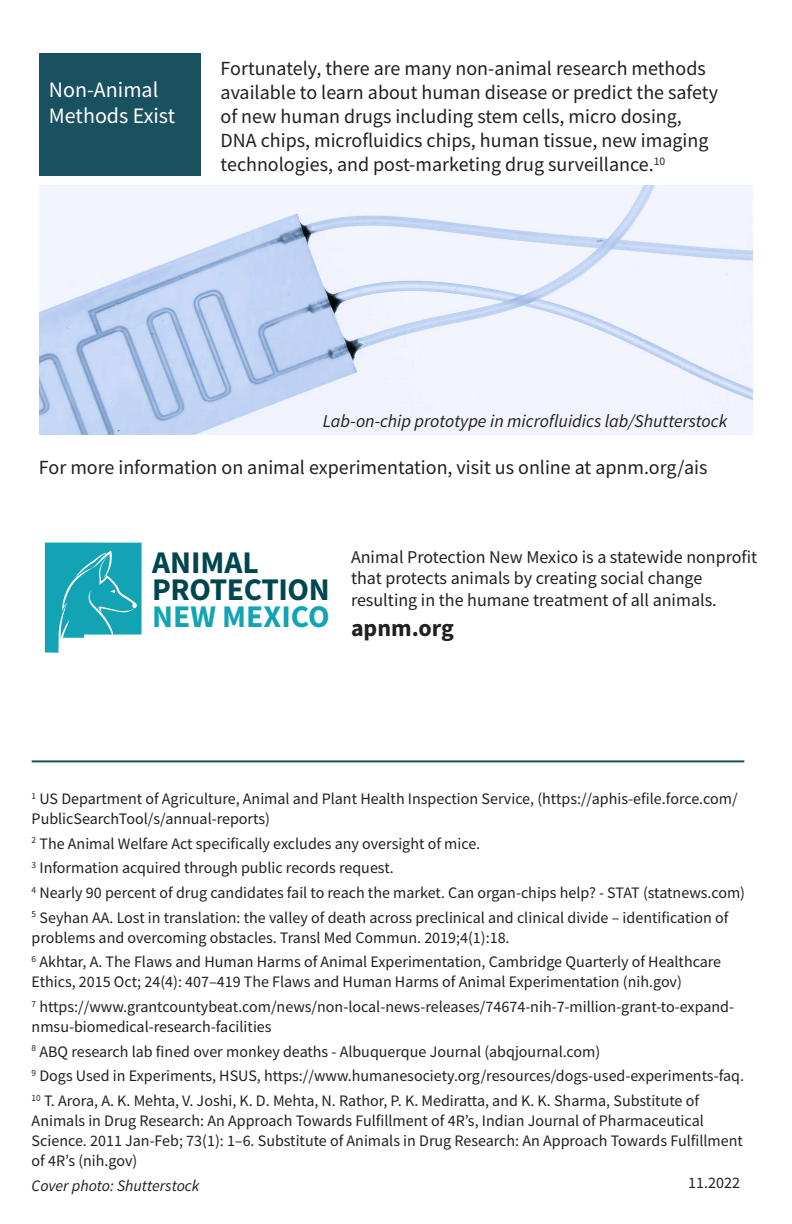
<style>
.page{position:relative;width:792px;height:1224px;background:#fff}
.page>*{position:absolute;margin:0;border:0;box-sizing:border-box;transform-origin:0 0}
.t1{font:700 31.6px/27px "Source Sans Pro";color:#00464f}
.t2{font:700 24px "Source Sans Pro";color:#231f20}
.t3{font:22px "Source Sans Pro";color:#fff}
.t4{font:20px/24px "Source Sans Pro";color:#231f20}
.t5{font:18px/21.6px "Source Sans Pro";color:#231f20}
.t6{font:italic 18px "Source Sans Pro";color:#231f20}
.t7{font:16px/20px "Source Sans Pro";color:#231f20}
.t8{font:italic 16px "Source Sans Pro";color:#231f20}
.s1{color:#12a4b5}
</style>
<div class="page">
<img style="left:39px;top:186px;width:714px;height:249px">
<svg style="left:45px;top:543px;width:97px;height:110px"></svg>
<div style="left:39px;top:53px;width:162px;height:123px;background:#195160"></div>
<hr style="left:32px;top:760px;width:712px;height:2px;background:#195160">
<p class="t3" style="left:49px;top:76px;width:111px">Non-Animal</p>
<p class="t3" style="left:49px;top:102px;width:128px">Methods Exist</p>
<p class="t4" style="left:221px;top:57px;width:499px">Fortunately, there are many non-animal research methods available to learn about human disease or predict the safety of new human drugs including stem cells, micro dosing, DNA chips, microfluidics chips, human tissue, new imaging technologies, and post-marketing drug surveillance.<sup>10</sup></p>
<p class="t6" style="left:323px;top:409px;width:406px">Lab-on-chip prototype in microfluidics lab/Shutterstock</p>
<p class="t4" style="left:39px;top:455px;width:670px">For more information on animal experimentation, visit us online at apnm.org/ais</p>
<p class="t1" style="left:152px;top:551px;width:179px">ANIMAL<br>PROTECTION<br><span class="s1">NEW MEXICO</span></p>
<p class="t5" style="left:351px;top:546px;width:408px">Animal Protection New Mexico is a statewide nonprofit that protects animals by creating social change resulting in the humane treatment of all animals.</p>
<p class="t2" style="left:351px;top:612px;width:105px">apnm.org</p>
<p class="t7" style="left:32px;top:789px;width:707px"><sup>1</sup> US Department of Agriculture, Animal and Plant Health Inspection Service, (https://aphis-efile.force.com/<br>PublicSearchTool/s/annual-reports)</p>
<p class="t7" style="left:32px;top:833px;width:450px"><sup>2</sup> The Animal Welfare Act specifically excludes any oversight of mice.</p>
<p class="t7" style="left:32px;top:858px;width:364px"><sup>3</sup> Information acquired through public records request.</p>
<p class="t7" style="left:32px;top:883px;width:715px"><sup>4</sup> Nearly 90 percent of drug candidates fail to reach the market. Can organ-chips help? - STAT (statnews.com)</p>
<p class="t7" style="left:32px;top:907px;width:698px"><sup>5</sup> Seyhan AA. Lost in translation: the valley of death across preclinical and clinical divide – identification of problems and overcoming obstacles. Transl Med Commun. 2019;4(1):18.</p>
<p class="t7" style="left:32px;top:952px;width:691px"><sup>6</sup> Akhtar, A. The Flaws and Human Harms of Animal Experimentation, Cambridge Quarterly of Healthcare<br>Ethics, 2015 Oct; 24(4): 407–419 The Flaws and Human Harms of Animal Experimentation (nih.gov)</p>
<p class="t7" style="left:32px;top:997px;width:704px"><sup>7</sup> https://www.grantcountybeat.com/news/non-local-news-releases/74674-nih-7-million-grant-to-expand&shy;nmsu-biomedical-research-facilities</p>
<p class="t7" style="left:32px;top:1041px;width:570px"><sup>8</sup> ABQ research lab fined over monkey deaths - Albuquerque Journal (abqjournal.com)</p>
<p class="t7" style="left:32px;top:1066px;width:714px"><sup>9</sup> Dogs Used in Experiments, HSUS, https://www.humanesociety.org/resources/dogs-used-experiments-faq.</p>
<p class="t7" style="left:32px;top:1091px;width:713px"><sup>10</sup> T. Arora, A. K. Mehta, V. Joshi, K. D. Mehta, N. Rathor, P. K. Mediratta, and K. K. Sharma, Substitute of Animals in Drug Research: An Approach Towards Fulfillment of 4R’s, Indian Journal of Pharmaceutical Science. 2011 Jan-Feb; 73(1): 1–6. Substitute of Animals in Drug Research: An Approach Towards Fulfillment of 4R’s (nih.gov)</p>
<p class="t8" style="left:32px;top:1175px;width:169px">Cover photo: Shutterstock</p>
<p class="t7" style="left:688px;top:1173px;width:53px">11.2022</p>
</div>
